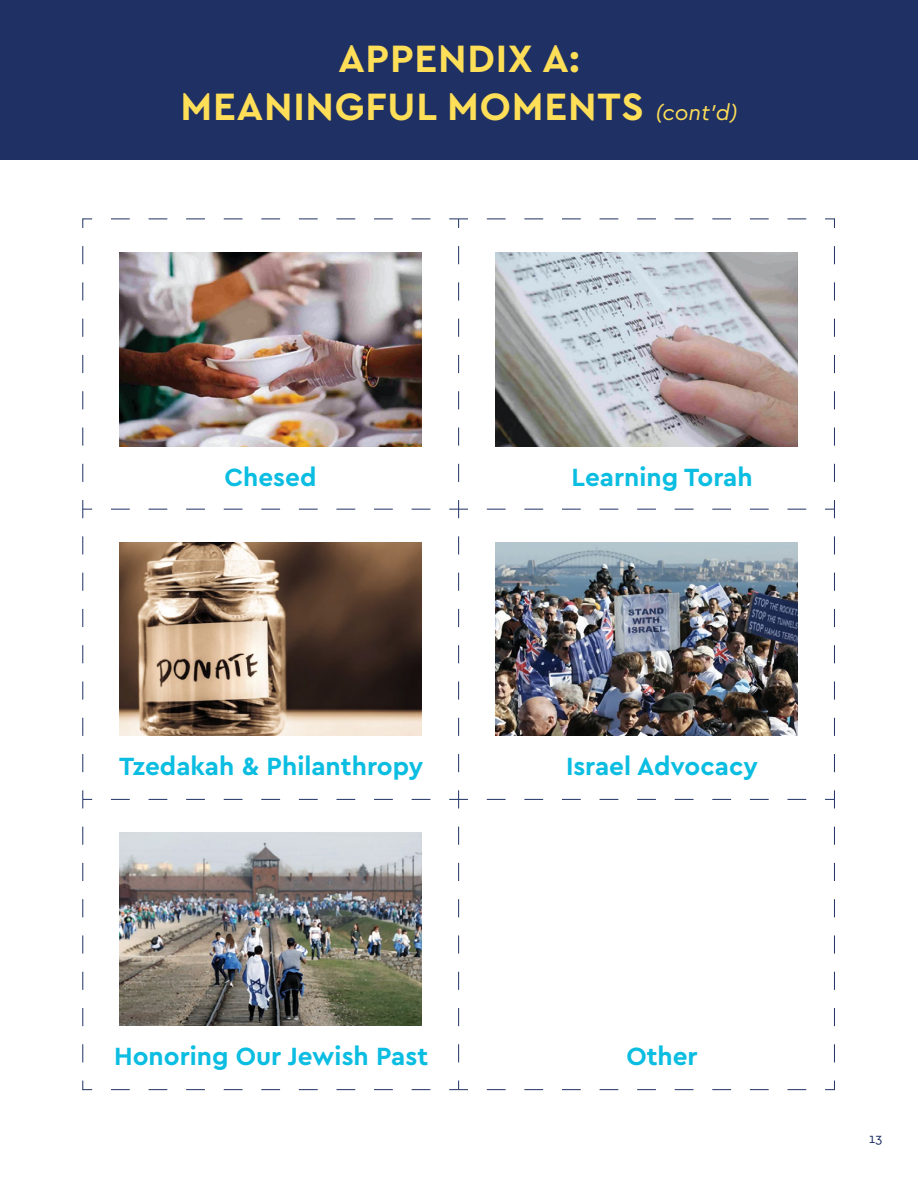
<style>
.page{position:relative;width:918px;height:1188px;background:#fff}
.page>*{position:absolute;margin:0;border:0;box-sizing:border-box;transform-origin:0 0}
.t1{font:700 39.9px/48.2px "Cera PRO";letter-spacing:.02em;color:#ffde58;text-align:center}
.t2{font:700 26.1px "Cera PRO";color:#0bbde1}
.t3{font:13.5px "Cera PRO";color:#1f3164}
.s1{font-weight:400;font-style:italic;font-size:22.5px}
</style>
<div class="page">
<svg style="left:82px;top:218px;width:376px;height:292px"></svg>
<svg style="left:458px;top:246px;width:1px;height:236px"></svg>
<svg style="left:834px;top:246px;width:1px;height:236px"></svg>
<svg style="left:458px;top:218px;width:377px;height:10px"></svg>
<svg style="left:111px;top:509px;width:329px;height:1px"></svg>
<svg style="left:82px;top:536px;width:1px;height:236px"></svg>
<svg style="left:82px;top:509px;width:10px;height:9px"></svg>
<svg style="left:487px;top:509px;width:320px;height:1px"></svg>
<svg style="left:458px;top:536px;width:1px;height:236px"></svg>
<svg style="left:449px;top:500px;width:19px;height:18px"></svg>
<svg style="left:834px;top:536px;width:1px;height:236px"></svg>
<svg style="left:825px;top:500px;width:10px;height:18px"></svg>
<svg style="left:111px;top:799px;width:320px;height:1px"></svg>
<svg style="left:487px;top:799px;width:320px;height:1px"></svg>
<svg style="left:458px;top:826px;width:1px;height:236px"></svg>
<svg style="left:449px;top:790px;width:19px;height:18px"></svg>
<svg style="left:834px;top:826px;width:1px;height:236px"></svg>
<svg style="left:825px;top:790px;width:10px;height:18px"></svg>
<svg style="left:111px;top:1089px;width:320px;height:1px"></svg>
<svg style="left:82px;top:790px;width:10px;height:300px"></svg>
<svg style="left:449px;top:1081px;width:386px;height:9px"></svg>
<div style="left:0;top:0;width:918px;height:160px;background:#1f3164"></div>
<img style="left:119px;top:253px;width:303px;height:193px">
<img style="left:119px;top:542px;width:303px;height:194px">
<img style="left:119px;top:832px;width:303px;height:194px">
<img style="left:495px;top:253px;width:303px;height:193px">
<img style="left:495px;top:542px;width:303px;height:194px">
<h1 class="t1" style="left:181px;top:33px;width:559px">APPENDIX A:<br>MEANINGFUL MOMENTS <span class="s1">(cont’d)</span></h1>
<p class="t2" style="left:224px;top:460px;width:94px">Chesed</p>
<p class="t2" style="left:571px;top:460px;width:183px">Learning Torah</p>
<p class="t2" style="left:119px;top:749px;width:306px">Tzedakah &amp; Philanthropy</p>
<p class="t2" style="left:566px;top:749px;width:194px">Israel Advocacy</p>
<p class="t2" style="left:114px;top:1039px;width:315px">Honoring Our Jewish Past</p>
<p class="t2" style="left:626px;top:1039px;width:73px">Other</p>
<p class="t3" style="left:869px;top:1129px;width:15px">13</p>
</div>
